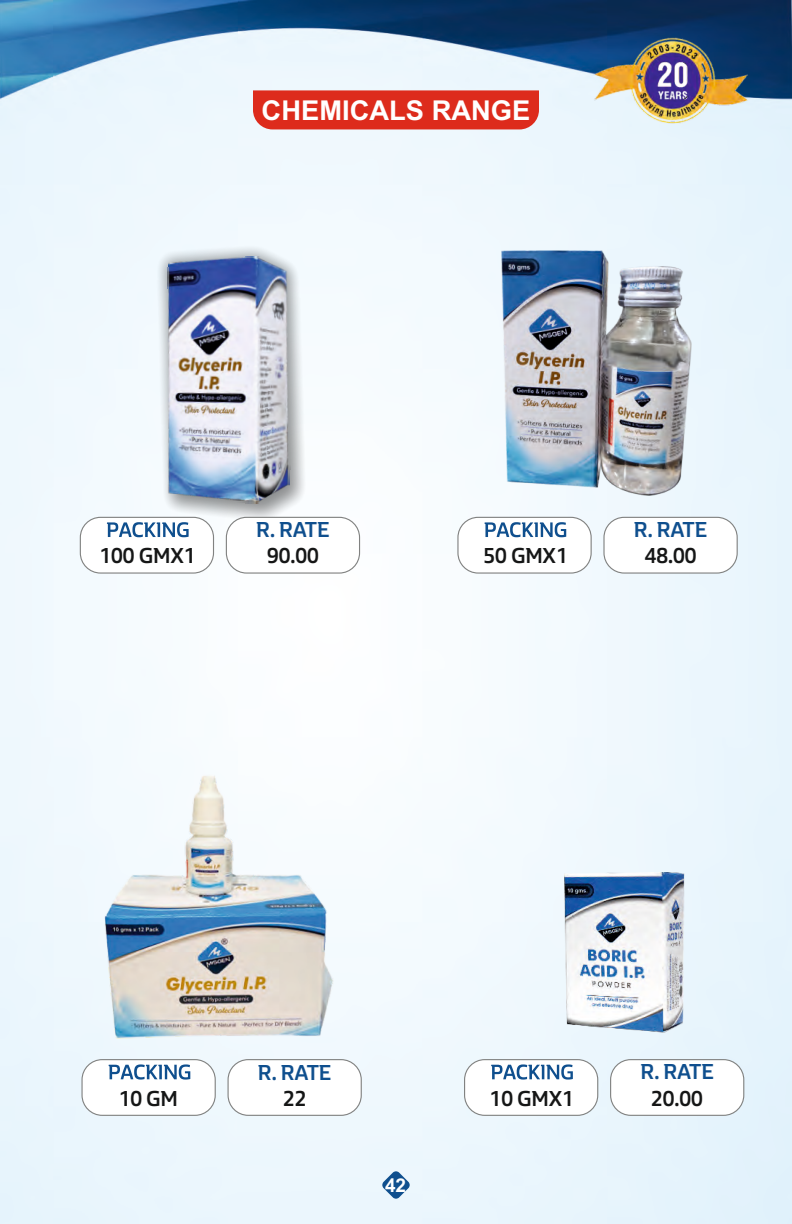
<style>
.page{position:relative;width:792px;height:1224px;background:#fff}
.page>*{position:absolute;margin:0;border:0;box-sizing:border-box;transform-origin:0 0}
.t1{font:700 27.4px "Arial";color:#fff}
.t2{font:700 22.4px "Renault Life";color:#151616;scale:.91 1}
.t3{font:700 22.4px "Renault Life";color:#0f4f8e;scale:.91 1}
.t4{font:700 19px "Arial";color:#fff}
</style>
<div class="page">
<img style="left:0;top:0;width:792px;height:1224px">
<img style="left:592px;top:35px;width:158px;height:93px">
<div style="left:253px;top:90px;width:286px;height:39px;background:#dd2b1c"></div>
<svg style="left:136px;top:232px;width:192px;height:301px;fill:#f3fafe"></svg>
<img style="left:158px;top:253px;width:142px;height:252px">
<img style="left:502px;top:251px;width:189px;height:244px">
<div style="left:80px;top:517px;width:134px;height:57px;background:#fff;border:1px solid #818281;border-radius:20px"></div>
<div style="left:226px;top:517px;width:134px;height:57px;background:#fff;border:1px solid #818281;border-radius:20px"></div>
<svg style="left:107px;top:522px;width:82px;height:15px"></svg>
<div style="left:457px;top:517px;width:135px;height:57px;background:#fff;border:1px solid #818281;border-radius:20px"></div>
<div style="left:603px;top:517px;width:135px;height:57px;background:#fff;border:1px solid #818281;border-radius:20px"></div>
<svg style="left:484px;top:522px;width:82px;height:15px"></svg>
<img style="left:565px;top:872px;width:120px;height:160px">
<div style="left:464px;top:1059px;width:134px;height:57px;background:#fff;border:1px solid #818281;border-radius:20px"></div>
<div style="left:610px;top:1059px;width:134px;height:57px;background:#fff;border:1px solid #818281;border-radius:20px"></div>
<svg style="left:491px;top:1064px;width:82px;height:16px"></svg>
<img style="left:95px;top:768px;width:240px;height:275px">
<div style="left:81px;top:1059px;width:135px;height:57px;background:#fff;border:1px solid #818281;border-radius:20px"></div>
<div style="left:228px;top:1059px;width:134px;height:57px;background:#fff;border:1px solid #818281;border-radius:20px"></div>
<svg style="left:109px;top:1064px;width:81px;height:16px"></svg>
<svg style="left:382px;top:1171px;width:28px;height:28px"></svg>
<p class="t1" style="left:262px;top:100px;width:270px">CHEMICALS RANGE</p>
<p class="t3" style="left:256px;top:520px;width:82px">R. RATE</p>
<p class="t2" style="left:100px;top:547px;width:107px">100 GMX1</p>
<p class="t2" style="left:267px;top:547px;width:58px">90.00</p>
<p class="t2" style="left:483px;top:547px;width:94px">50 GMX1</p>
<p class="t3" style="left:634px;top:520px;width:82px">R. RATE</p>
<p class="t2" style="left:645px;top:547px;width:58px">48.00</p>
<p class="t2" style="left:119px;top:1089px;width:66px">10 GM</p>
<p class="t3" style="left:258px;top:1063px;width:82px">R. RATE</p>
<p class="t2" style="left:283px;top:1089px;width:27px">22</p>
<p class="t4" style="left:385px;top:1178px;width:23px">42</p>
<p class="t3" style="left:640px;top:1063px;width:82px">R. RATE</p>
<p class="t2" style="left:490px;top:1089px;width:94px">10 GMX1</p>
<p class="t2" style="left:651px;top:1089px;width:58px">20.00</p>
</div>
